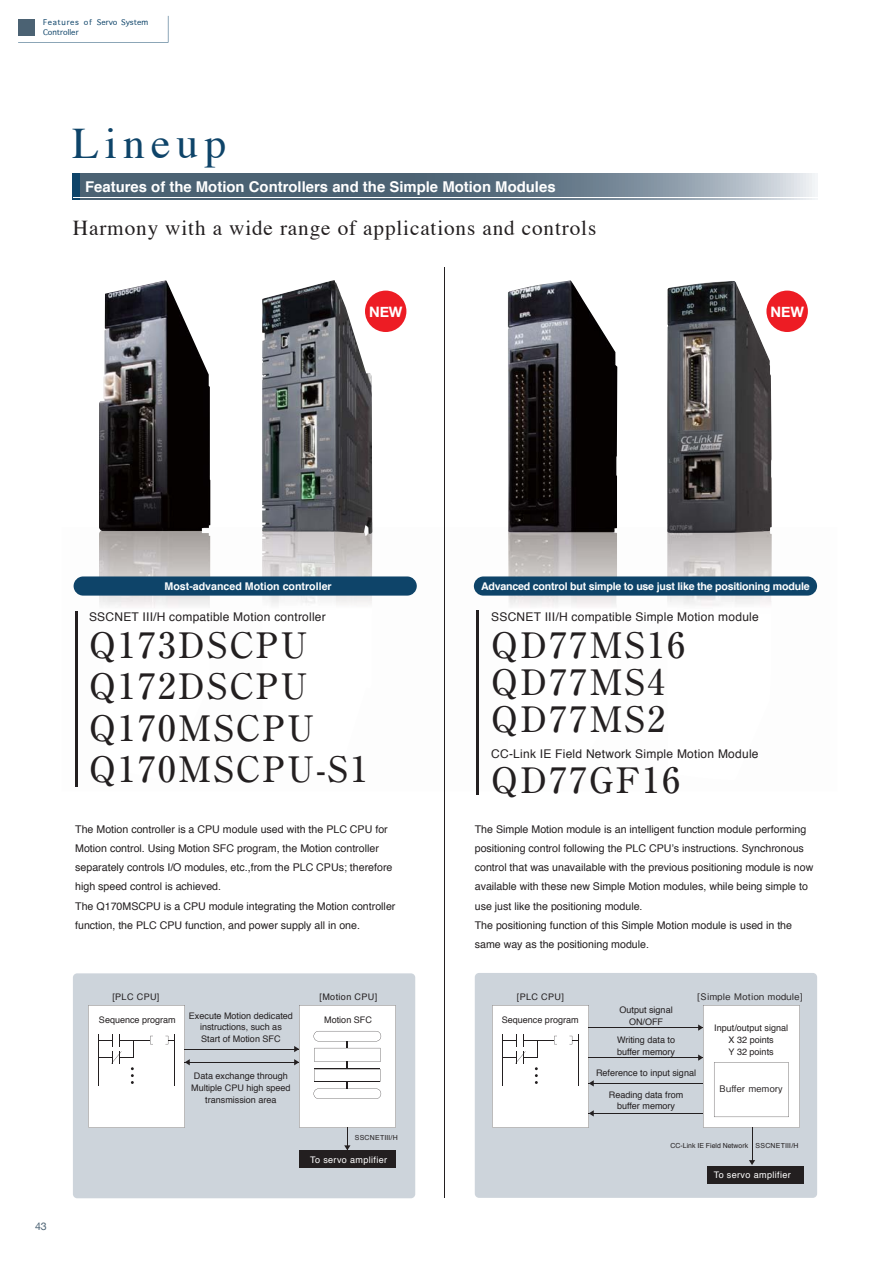
<style>
.page{position:relative;width:893px;height:1263px;background:#fff}
.page>*{position:absolute;margin:0;border:0;box-sizing:border-box;transform-origin:0 0}
.t1{font:43.65px "Times";letter-spacing:.14em;color:#0e4469}
.t2{font:35.1px/41.2px "Ryumin Pro Medium 90 pv RKSJ H";letter-spacing:.07em;color:#231f20}
.t3{font:21.3px "Times";letter-spacing:.04em;color:#231f20}
.t4{font:700 14.85px "Helvetica";color:#fff}
.t5{font:700 14.4px "Helvetica Neue";color:#fff}
.t6{font:12px "Helvetica";letter-spacing:.02em;color:#231f20}
.t7{font:10.65px/19.2px "Helvetica";color:#231f20}
.t8{font:700 10.65px "Helvetica";letter-spacing:-.02em;color:#fff}
.t9{font:700 10.65px "Helvetica";color:#fff}
.t10{font:10.65px "Apple Symbols";color:#0e4469}
.t11{font:10.65px "Helvetica Neue";color:#4b6273}
.t12{font:9px/11.7px "Helvetica";color:#231f20;text-align:center}
.t13{font:9px "Gothic BBB Pro Medium 90 pv RKSJ H";letter-spacing:.04em;color:#231f20}
.t14{font:9px "Helvetica";letter-spacing:.04em;color:#fff}
.t15{font:9px "Helvetica";letter-spacing:.04em;color:#231f20}
.t16{font:6.9px "Helvetica";color:#231f20}
.t17{font:6.9px "Helvetica";letter-spacing:.04em;color:#231f20}
</style>
<div class="page">
<img style="left:667px;top:533px;width:105px;height:73px">
<img style="left:508px;top:533px;width:109px;height:73px">
<img style="left:99px;top:531px;width:111px;height:77px">
<img style="left:262px;top:534px;width:110px;height:71px">
<div style="left:475px;top:973px;width:342px;height:225px;background:#cdd4db;border-radius:4px"></div>
<hr style="left:589px;top:1027px;width:114px;height:1px;background:#231f20">
<hr style="left:589px;top:1057px;width:114px;height:1px;background:#231f20">
<svg style="left:698px;top:1005px;width:102px;height:122px;background:#f9f9f9"></svg>
<hr style="left:589px;top:1083px;width:114px;height:1px;background:#231f20">
<hr style="left:589px;top:1113px;width:114px;height:1px;background:#231f20">
<div style="left:707px;top:1166px;width:97px;height:17px;background:#231f20"></div>
<svg style="left:749px;top:1160px;width:6px;height:5px"></svg>
<hr style="left:752px;top:1127px;width:1px;height:35px;background:#231f20">
<hr style="left:476px;top:611px;width:2px;height:184px;background:#231f20">
<div style="left:474px;top:576px;width:343px;height:20px;background:#0e4469;border-radius:10px"></div>
<svg style="left:492px;top:1005px;width:102px;height:122px;background:#f4f4f4"></svg>
<div style="left:766px;top:291px;width:42px;height:41px;background:#ed1c24;border-radius:50%"></div>
<svg style="left:79px;top:174px;width:738px;height:26px;background:#6f8190"></svg>
<div style="left:73px;top:174px;width:6px;height:26px;background:#0e4469"></div>
<div style="left:73px;top:973px;width:342px;height:225px;background:#cdd4db;border-radius:4px"></div>
<div style="left:299px;top:1150px;width:96px;height:17px;background:#231f20"></div>
<hr style="left:185px;top:1049px;width:114px;height:1px;background:#231f20">
<hr style="left:185px;top:1062px;width:114px;height:1px;background:#231f20">
<svg style="left:294px;top:1005px;width:102px;height:145px"></svg>
<hr style="left:76px;top:611px;width:2px;height:176px;background:#231f20">
<div style="left:74px;top:576px;width:343px;height:20px;background:#0e4469;border-radius:10px"></div>
<svg style="left:88px;top:1005px;width:102px;height:122px;background:#f4f4f5"></svg>
<div style="left:365px;top:291px;width:41px;height:41px;background:#ed1c24;border-radius:50%"></div>
<hr style="left:445px;top:267px;width:1px;height:931px;background:#231f20">
<hr style="left:73px;top:198px;width:744px;height:1px;background:#fff">
<img style="left:667px;top:281px;width:105px;height:252px">
<img style="left:508px;top:280px;width:109px;height:253px">
<img style="left:99px;top:280px;width:111px;height:251px">
<img style="left:262px;top:280px;width:110px;height:254px">
<svg style="left:18px;top:16px;width:150px;height:27px"></svg>
<p class="t10" style="left:58px;top:18px;width:32px">▼◆ ▲ □</p>
<p class="t10" style="left:109px;top:18px;width:30px">❖□ ▲▼</p>
<p class="t10" style="left:48px;top:28px;width:25px">□■▼ □●●</p>
<h1 class="t1" style="left:72px;top:126px;width:155px">Lineup</h1>
<h3 class="t4" style="left:85px;top:180px;width:472px">Features of the Motion Controllers and the Simple Motion Modules</h3>
<h3 class="t3" style="left:73px;top:219px;width:525px">Harmony with a wide range of applications and controls</h3>
<h3 class="t5" style="left:369px;top:302px;width:35px">NEW</h3>
<h3 class="t5" style="left:770px;top:302px;width:35px">NEW</h3>
<p class="t11" style="left:35px;top:1220px;width:13px">43</p>
<p class="t9" style="left:165px;top:581px;width:169px">Most-advanced Motion controller</p>
<p class="t6" style="left:89px;top:611px;width:238px">SSCNET III/H compatible Motion controller</p>
<h2 class="t2" style="left:89px;top:629px;width:281px">Q173DSCPU<br>Q172DSCPU<br>Q170MSCPU<br>Q170MSCPU-S1</h2>
<p class="t7" style="left:75px;top:820px;width:322px">The Motion controller is a CPU module used with the PLC CPU for Motion control. Using Motion SFC program, the Motion controller separately controls I/O modules, etc.,from the PLC CPUs; therefore high speed control is achieved.<br>The Q170MSCPU is a CPU module integrating the Motion controller function, the PLC CPU function, and power supply all in one.</p>
<p class="t12" style="left:112px;top:992px;width:49px">[PLC CPU]</p>
<p class="t15" style="left:319px;top:993px;width:59px">[Motion CPU]</p>
<p class="t12" style="left:189px;top:1010px;width:105px">Execute Motion dedicated instructions, such as<br>Start of Motion SFC</p>
<p class="t12" style="left:191px;top:1071px;width:101px">Data exchange through<br>Multiple CPU high speed transmission area</p>
<p class="t12" style="left:99px;top:1015px;width:78px">Sequence program</p>
<p class="t12" style="left:324px;top:1015px;width:49px">Motion SFC</p>
<p class="t17" style="left:355px;top:1134px;width:44px">SSCNETⅢ/H</p>
<p class="t14" style="left:310px;top:1156px;width:78px">To servo amplifier</p>
<p class="t8" style="left:481px;top:581px;width:330px">Advanced control but simple to use just like the positioning module</p>
<p class="t6" style="left:491px;top:611px;width:269px">SSCNET III/H compatible Simple Motion module</p>
<h2 class="t2" style="left:491px;top:631px;width:195px;line-height:37px">QD77MS16<br>QD77MS4<br>QD77MS2</h2>
<p class="t6" style="left:491px;top:749px;width:269px">CC-Link IE Field Network Simple Motion Module</p>
<h2 class="t2" style="left:491px;top:764px;width:190px">QD77GF16</h2>
<p class="t7" style="left:475px;top:820px;width:340px">The Simple Motion module is an intelligent function module performing positioning control following the PLC CPU’s instructions. Synchronous control that was unavailable with the previous positioning module is now available with these new Simple Motion modules, while being simple to use just like the positioning module.<br>The positioning function of this Simple Motion module is used in the same way as the positioning module.</p>
<p class="t12" style="left:517px;top:992px;width:49px">[PLC CPU]</p>
<p class="t13" style="left:697px;top:993px;width:108px">[Simple Motion module]</p>
<p class="t12" style="left:617px;top:1035px;width:60px;text-align:left">Writing data to buffer memory</p>
<p class="t12" style="left:596px;top:1068px;width:101px">Reference to input signal</p>
<p class="t12" style="left:609px;top:1089px;width:76px">Reading data from buffer memory</p>
<p class="t16" style="left:670px;top:1143px;width:129px">CC-Link IE Field Network SSCNETⅢ/H</p>
<p class="t14" style="left:714px;top:1171px;width:78px">To servo amplifier</p>
<p class="t12" style="left:619px;top:1005px;width:55px">Output signal<br>ON/OFF</p>
<p class="t12" style="left:502px;top:1015px;width:78px">Sequence program</p>
<p class="t12" style="left:714px;top:1023px;width:75px">Input/output signal<br>X 32 points<br>Y 32 points</p>
<p class="t13" style="left:719px;top:1085px;width:65px">Buffer memory</p>
</div>
